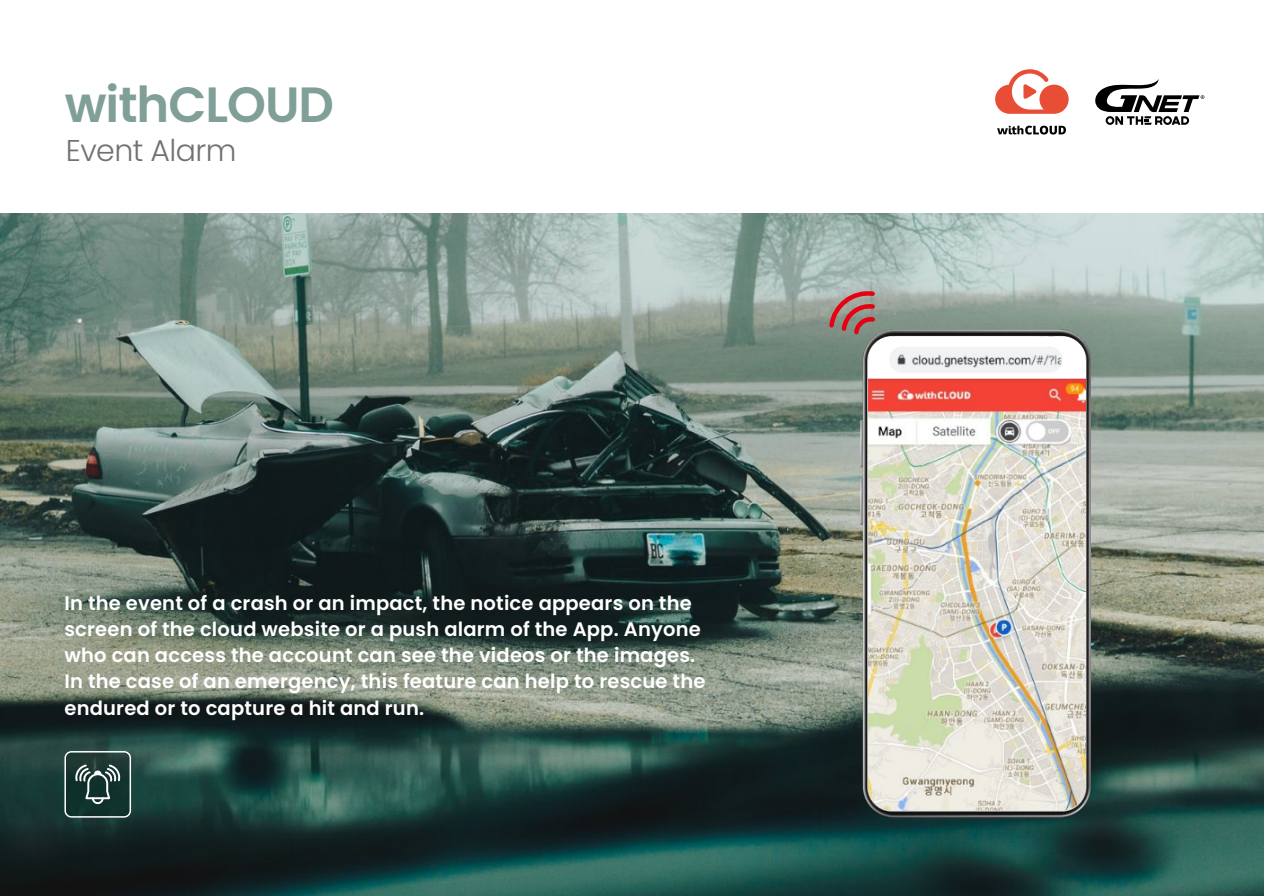
<style>
.page{position:relative;width:1264px;height:896px;background:#fff}
.page>*{position:absolute;margin:0;border:0;box-sizing:border-box;transform-origin:0 0}
.t1{font:600 49.5px "Poppins";letter-spacing:-.02em;color:#7f9f98}
.t2{font:300 30px "Poppins";letter-spacing:-.02em;color:#727171}
.t3{font:600 19.5px/26.2px "Poppins";letter-spacing:.01em;color:#fff}
.t4{font:900 2.25px "Noto Sans KR";color:#000}
</style>
<div class="page">
<img style="left:0;top:213px;width:1263px;height:682px">
<svg style="left:64px;top:751px;width:67px;height:66px"></svg>
<img style="left:860px;top:330px;width:230px;height:487px">
<img style="left:868px;top:378px;width:217px;height:432px">
<svg style="left:826px;top:290px;width:259px;height:88px"></svg>
<svg style="left:995px;top:69px;width:73px;height:45px"></svg>
<svg style="left:997px;top:126px;width:68px;height:8px"></svg>
<svg style="left:1095px;top:79px;width:109px;height:46px"></svg>
<h1 class="t1" style="left:65px;top:76px;width:271px">withCLOUD</h1>
<h2 class="t2" style="left:66px;top:133px;width:172px">Event Alarm</h2>
<p class="t3" style="left:64px;top:589px;width:642px">In the event of a crash or an impact, the notice appears on the screen of the cloud website or a push alarm of the App. Anyone who can access the account can see the videos or the images.<br>In the case of an emergency, this feature can help to rescue the endured or to capture a hit and run.</p>
<p class="t4" style="left:1201px;top:96px;width:3px">R</p>
</div>
